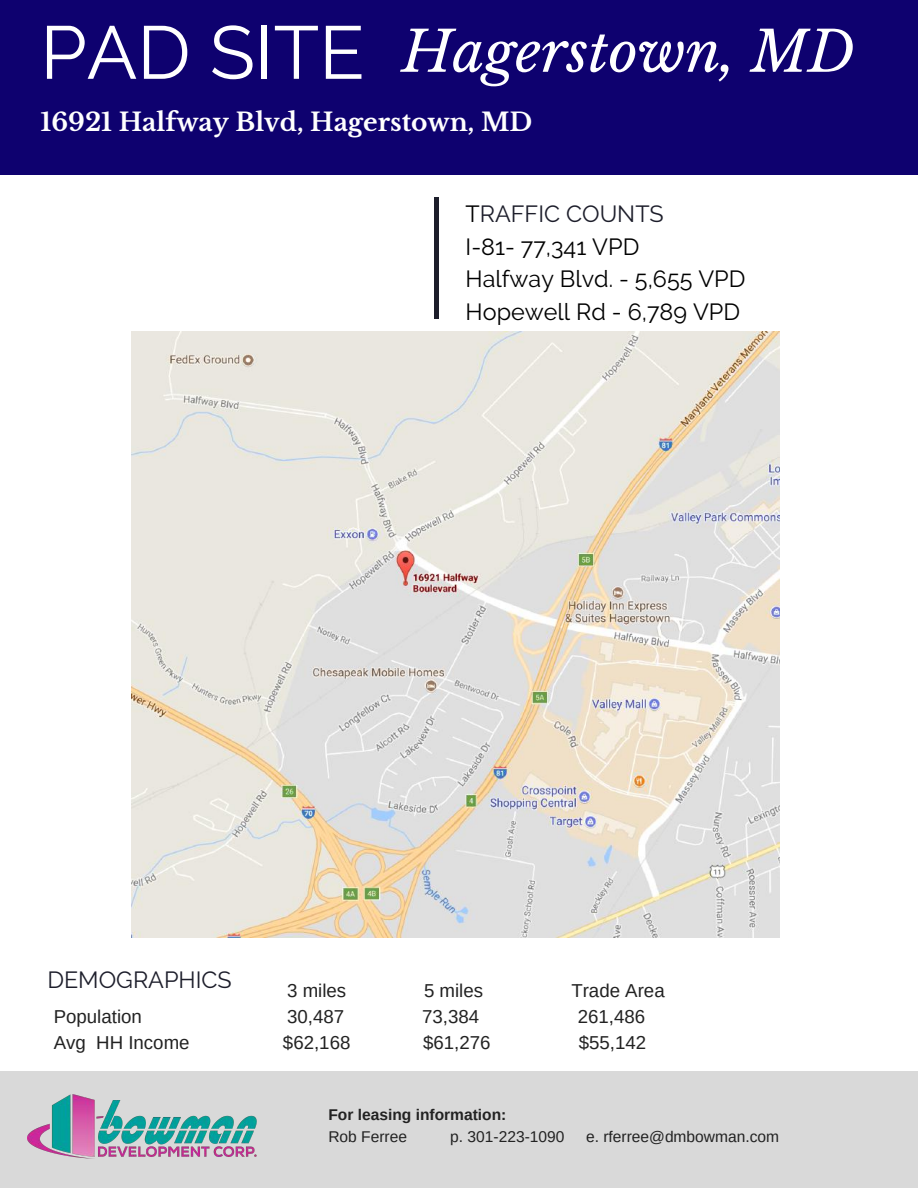
<style>
.page{position:relative;width:918px;height:1188px;background:#fff}
.page>*{position:absolute;margin:0;border:0;box-sizing:border-box;transform-origin:0 0}
.t1{font:italic 55.95px "Libre Baskerville";color:#fff}
.t2{font:700 24.9px "Libre Baskerville";color:#fff}
.t3{font:23.4px/32.7px "Raleway";color:#000}
.t4{font:23.4px "Raleway";color:#1d1e2b}
.t5{font:18.75px "Arimo";color:#222}
.t6{font:15.6px "Arimo";color:#222}
.t7{font:700 15.6px "Arimo";color:#222}
.s1{font-family:"Raleway";font-style:normal;font-size:74.7px}
.s2{color:#1d1e2b}
</style>
<div class="page">
<div style="left:0;top:0;width:918px;height:174px;background:#0e016f"></div>
<hr style="left:435px;top:197px;width:4px;height:122px;background:#1d1e2b">
<div style="left:0;top:1072px;width:918px;height:116px;background:#d9d9d9"></div>
<img style="left:28px;top:1095px;width:228px;height:64px">
<img style="left:132px;top:332px;width:648px;height:605px">
<h1 class="t1" style="left:40px;top:18px;width:816px"><span class="s1">PAD SITE</span> Hagerstown, MD</h1>
<h2 class="t2" style="left:41px;top:107px;width:493px">16921 Halfway Blvd, Hagerstown, MD</h2>
<p class="t3" style="left:466px;top:197px;width:281px">T<span class="s2">RAFFIC COUNTS<br></span>I-81- 77,341 VPD<br>Halfway Blvd. - 5,655 VPD<br>Hopewell Rd - 6,789 VPD</p>
<p class="t4" style="left:47px;top:966px;width:186px">DEMOGRAPHICS</p>
<p class="t5" style="left:287px;top:980px;width:61px">3 miles</p>
<p class="t5" style="left:424px;top:980px;width:61px">5 miles</p>
<p class="t5" style="left:571px;top:980px;width:95px">Trade Area</p>
<p class="t5" style="left:54px;top:1006px;width:90px">Population</p>
<p class="t5" style="left:287px;top:1006px;width:59px">30,487</p>
<p class="t5" style="left:422px;top:1006px;width:59px">73,384</p>
<p class="t5" style="left:578px;top:1006px;width:69px">261,486</p>
<p class="t5" style="left:54px;top:1032px;width:137px">Avg HH Income</p>
<p class="t5" style="left:283px;top:1032px;width:69px">$62,168</p>
<p class="t5" style="left:423px;top:1032px;width:69px">$61,276</p>
<p class="t5" style="left:579px;top:1032px;width:69px">$55,142</p>
<p class="t7" style="left:328px;top:1106px;width:180px">For leasing information:</p>
<p class="t6" style="left:328px;top:1128px;width:80px">Rob Ferree</p>
<p class="t6" style="left:450px;top:1128px;width:116px">p. 301-223-1090</p>
<p class="t6" style="left:586px;top:1128px;width:195px">e. rferree@dmbowman.com</p>
</div>
